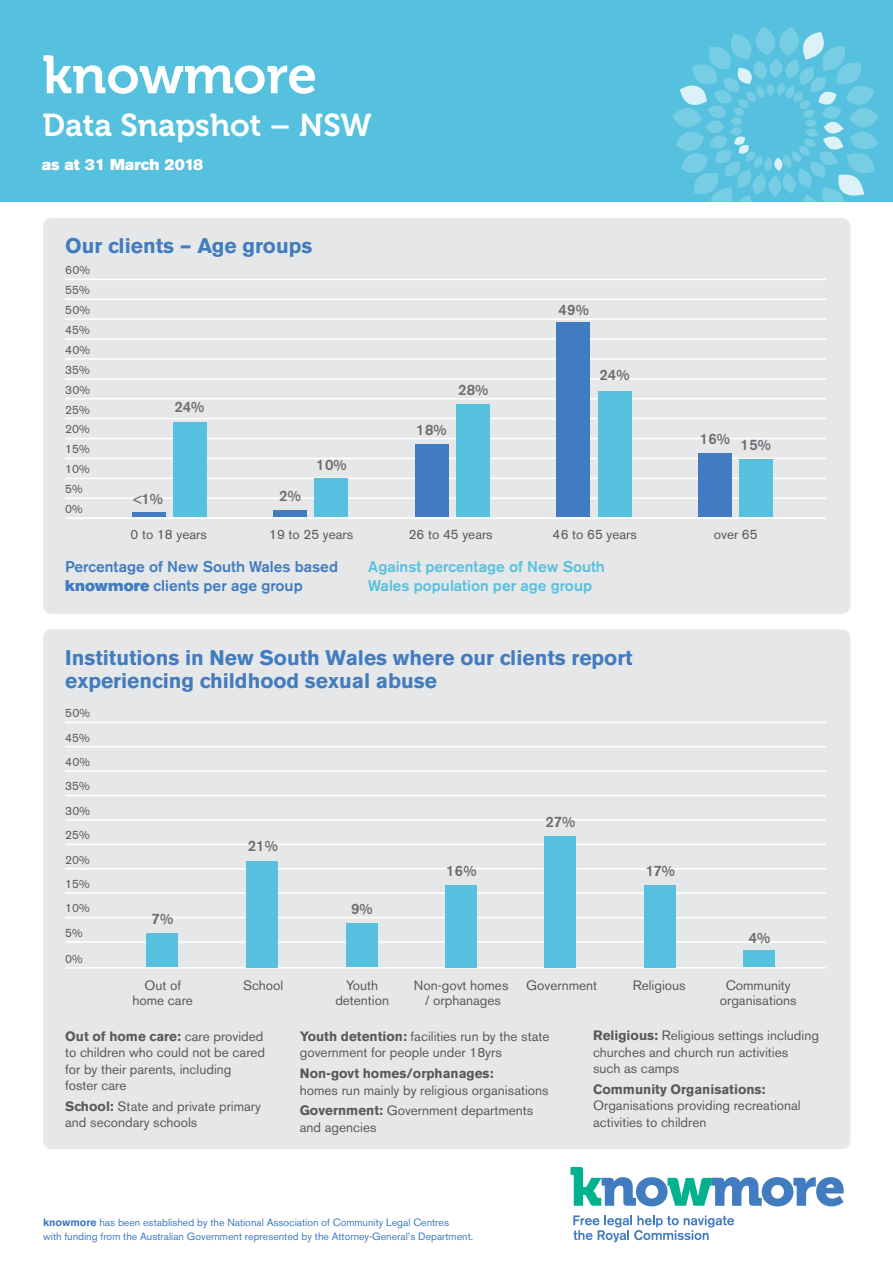
<style>
.page{position:relative;width:893px;height:1263px;background:#fff}
.page>*{position:absolute;margin:0;border:0;box-sizing:border-box;transform-origin:0 0}
.t1{font:53.4px "Museo 700";color:#fff}
.t2{font:31.5px "Museo 700";color:#fff}
.t3{font:700 21px/22.6px "Akzidenz Grotesk BE";color:#417cc0}
.t4{font:15.6px "Akzidenz Grotesk BE Super";color:#fff}
.t5{font:500 15.45px/18.6px "Akzidenz Grotesk BE";color:#417cc0}
.t6{font:500 15.45px/18.6px "Akzidenz Grotesk BE";color:#55c1de}
.t7{font:500 15px "Akzidenz Grotesk BE";letter-spacing:.01em;color:#6d6e71}
.t8{font:13.5px/16.5px "Akzidenz Grotesk BE";color:#58595b}
.t9{font:700 13.5px "Akzidenz Grotesk BE";color:#58595b}
.t10{font:12px/20px "Akzidenz Grotesk BE";color:#58595b}
.t11{font:10.5px/13.5px "Akzidenz Grotesk BE";color:#417cc0}
.s1{font-size:12px}
.s2{font-family:"Akzidenz Grotesk BE Super";font-weight:400}
.s3{font-weight:700}
</style>
<div class="page">
<svg style="left:570px;top:1167px;width:274px;height:39px"></svg>
<svg style="left:573px;top:1215px;width:161px;height:27px"></svg>
<div style="left:43px;top:218px;width:807px;height:396px;background:#e6e7e8;border-radius:9px"></div>
<div style="left:43px;top:629px;width:807px;height:520px;background:#e6e7e8;border-radius:9px"></div>
<hr style="left:65px;top:279px;width:761px;height:1px;background:#fff">
<hr style="left:65px;top:298px;width:761px;height:2px;background:#fff">
<hr style="left:65px;top:318px;width:761px;height:2px;background:#fff">
<hr style="left:65px;top:338px;width:761px;height:2px;background:#fff">
<hr style="left:65px;top:358px;width:761px;height:2px;background:#fff">
<hr style="left:65px;top:378px;width:761px;height:2px;background:#fff">
<hr style="left:65px;top:398px;width:761px;height:1px;background:#fff">
<hr style="left:65px;top:418px;width:761px;height:1px;background:#fff">
<hr style="left:65px;top:438px;width:761px;height:1px;background:#fff">
<hr style="left:65px;top:458px;width:761px;height:1px;background:#fff">
<hr style="left:65px;top:478px;width:761px;height:1px;background:#fff">
<hr style="left:65px;top:497px;width:761px;height:2px;background:#fff">
<hr style="left:65px;top:517px;width:761px;height:2px;background:#fff">
<hr style="left:132px;top:513px;width:33px;height:4px;background:#417cc0">
<div style="left:273px;top:510px;width:34px;height:7px;background:#417cc0"></div>
<div style="left:415px;top:445px;width:33px;height:72px;background:#417cc0"></div>
<div style="left:557px;top:322px;width:33px;height:195px;background:#417cc0"></div>
<div style="left:698px;top:453px;width:34px;height:64px;background:#417cc0"></div>
<div style="left:173px;top:423px;width:33px;height:94px;background:#55c1de"></div>
<div style="left:315px;top:479px;width:33px;height:38px;background:#55c1de"></div>
<div style="left:456px;top:405px;width:34px;height:112px;background:#55c1de"></div>
<div style="left:598px;top:391px;width:33px;height:126px;background:#55c1de"></div>
<div style="left:739px;top:459px;width:34px;height:58px;background:#55c1de"></div>
<hr style="left:65px;top:721px;width:761px;height:2px;background:#fff">
<hr style="left:65px;top:746px;width:761px;height:1px;background:#fff">
<hr style="left:65px;top:770px;width:761px;height:2px;background:#fff">
<hr style="left:65px;top:795px;width:761px;height:1px;background:#fff">
<hr style="left:65px;top:819px;width:761px;height:2px;background:#fff">
<hr style="left:65px;top:843px;width:761px;height:2px;background:#fff">
<hr style="left:65px;top:868px;width:761px;height:1px;background:#fff">
<hr style="left:65px;top:892px;width:761px;height:2px;background:#fff">
<hr style="left:65px;top:917px;width:761px;height:1px;background:#fff">
<hr style="left:65px;top:941px;width:761px;height:2px;background:#fff">
<hr style="left:65px;top:967px;width:761px;height:1px;background:#fff">
<div style="left:147px;top:933px;width:31px;height:34px;background:#55c1de"></div>
<div style="left:247px;top:861px;width:31px;height:106px;background:#55c1de"></div>
<div style="left:346px;top:924px;width:31px;height:43px;background:#55c1de"></div>
<div style="left:446px;top:885px;width:31px;height:82px;background:#55c1de"></div>
<div style="left:545px;top:836px;width:31px;height:131px;background:#55c1de"></div>
<div style="left:645px;top:885px;width:31px;height:82px;background:#55c1de"></div>
<div style="left:744px;top:950px;width:31px;height:17px;background:#55c1de"></div>
<div style="left:0;top:0;width:893px;height:202px;background:#55c1de"></div>
<svg style="left:673px;top:27px;width:206px;height:175px"></svg>
<h1 class="t1" style="left:43px;top:45px;width:276px">knowmore</h1>
<h2 class="t2" style="left:43px;top:108px;width:331px">Data Snapshot – NSW</h2>
<p class="t4" style="left:42px;top:155px;width:163px">as at 31 March 2018</p>
<h3 class="t3" style="left:65px;top:234px;width:249px">Our clients – Age groups</h3>
<p class="t10" style="left:65px;top:260px;width:26px">60%<br>55%<br>50%<br>45%<br>40%<br>35%<br>30%<br>25%<br>20%<br>15%<br>10%<br>5%<br>0%</p>
<p class="t7" style="left:174px;top:397px;width:31px">24%</p>
<p class="t7" style="left:134px;top:489px;width:31px"><span class="s1">&lt;</span>1%</p>
<p class="t7" style="left:279px;top:486px;width:23px">2%</p>
<p class="t7" style="left:316px;top:456px;width:32px">10%</p>
<p class="t7" style="left:416px;top:421px;width:32px">18%</p>
<p class="t7" style="left:458px;top:380px;width:31px">28%</p>
<p class="t7" style="left:558px;top:301px;width:32px">49%</p>
<p class="t7" style="left:599px;top:365px;width:31px">24%</p>
<p class="t7" style="left:700px;top:432px;width:73px">16% 15%</p>
<p class="t8" style="left:131px;top:526px;width:78px">0 to 18 years</p>
<p class="t8" style="left:269px;top:526px;width:86px">19 to 25 years</p>
<p class="t8" style="left:409px;top:526px;width:86px">26 to 45 years</p>
<p class="t8" style="left:553px;top:526px;width:86px">46 to 65 years</p>
<p class="t8" style="left:714px;top:526px;width:45px">over 65</p>
<p class="t5" style="left:65px;top:557px;width:274px">Percentage of New South Wales based <span class="s2">knowmore</span> clients per age group</p>
<p class="t6" style="left:368px;top:557px;width:238px">Against percentage of New South<br>Wales population per age group</p>
<h3 class="t3" style="left:65px;top:646px;width:569px">Institutions in New South Wales where our clients report experiencing childhood sexual abuse</h3>
<p class="t10" style="left:65px;top:701px;width:26px;line-height:24.5px;text-align:justify">50% 45% 40% 35% 30% 25% 20% 15% 10% 5%</p>
<p class="t10" style="left:65px;top:949px;width:19px">0%</p>
<p class="t7" style="left:152px;top:909px;width:23px">7%</p>
<p class="t7" style="left:248px;top:836px;width:31px">21%</p>
<p class="t7" style="left:351px;top:900px;width:23px">9%</p>
<p class="t7" style="left:446px;top:861px;width:32px">16%</p>
<p class="t7" style="left:546px;top:812px;width:31px">27%</p>
<p class="t7" style="left:646px;top:861px;width:31px">17%</p>
<p class="t7" style="left:749px;top:929px;width:23px">4%</p>
<p class="t8" style="left:144px;top:977px;width:38px">Out of</p>
<p class="t8" style="left:243px;top:977px;width:42px">School</p>
<p class="t8" style="left:346px;top:977px;width:34px">Youth</p>
<p class="t8" style="left:414px;top:977px;width:96px">Non-govt homes</p>
<p class="t8" style="left:526px;top:977px;width:72px">Government</p>
<p class="t8" style="left:633px;top:977px;width:54px">Religious</p>
<p class="t8" style="left:726px;top:977px;width:66px">Community</p>
<p class="t8" style="left:132px;top:992px;width:62px">home care</p>
<p class="t8" style="left:335px;top:992px;width:55px">detention</p>
<p class="t8" style="left:425px;top:992px;width:77px">/ orphanages</p>
<p class="t8" style="left:720px;top:992px;width:78px">organisations</p>
<p class="t8" style="left:65px;top:1028px;width:202px"><span class="s3">Out of home care:</span> care provided to children who could not be cared for by their parents, including foster care</p>
<p class="t8" style="left:65px;top:1098px;width:197px"><span class="s3">School:</span> State and private primary and secondary schools</p>
<p class="t8" style="left:300px;top:1028px;width:251px"><span class="s3">Youth detention:</span> facilities run by the state government for people under 18yrs</p>
<p class="t9" style="left:300px;top:1066px;width:195px">Non-govt homes/orphanages:</p>
<p class="t8" style="left:300px;top:1080px;width:250px;line-height:20.7px">homes run mainly by religious organisations<br><span class="s3">Government:</span> Government departments</p>
<p class="t8" style="left:300px;top:1119px;width:78px">and agencies</p>
<p class="t11" style="left:43px;top:1216px;width:431px"><span class="s3">knowmore</span> has been established by the National Association of Community Legal Centres<br>with funding from the Australian Government represented by the Attorney-General’s Department.</p>
<p class="t8" style="left:593px;top:1027px;width:227px"><span class="s3">Religious:</span> Religious settings including churches and church run activities<br>such as camps</p>
<p class="t9" style="left:593px;top:1081px;width:174px">Community Organisations:</p>
<p class="t8" style="left:593px;top:1097px;width:209px">Organisations providing recreational activities to children</p>
</div>
